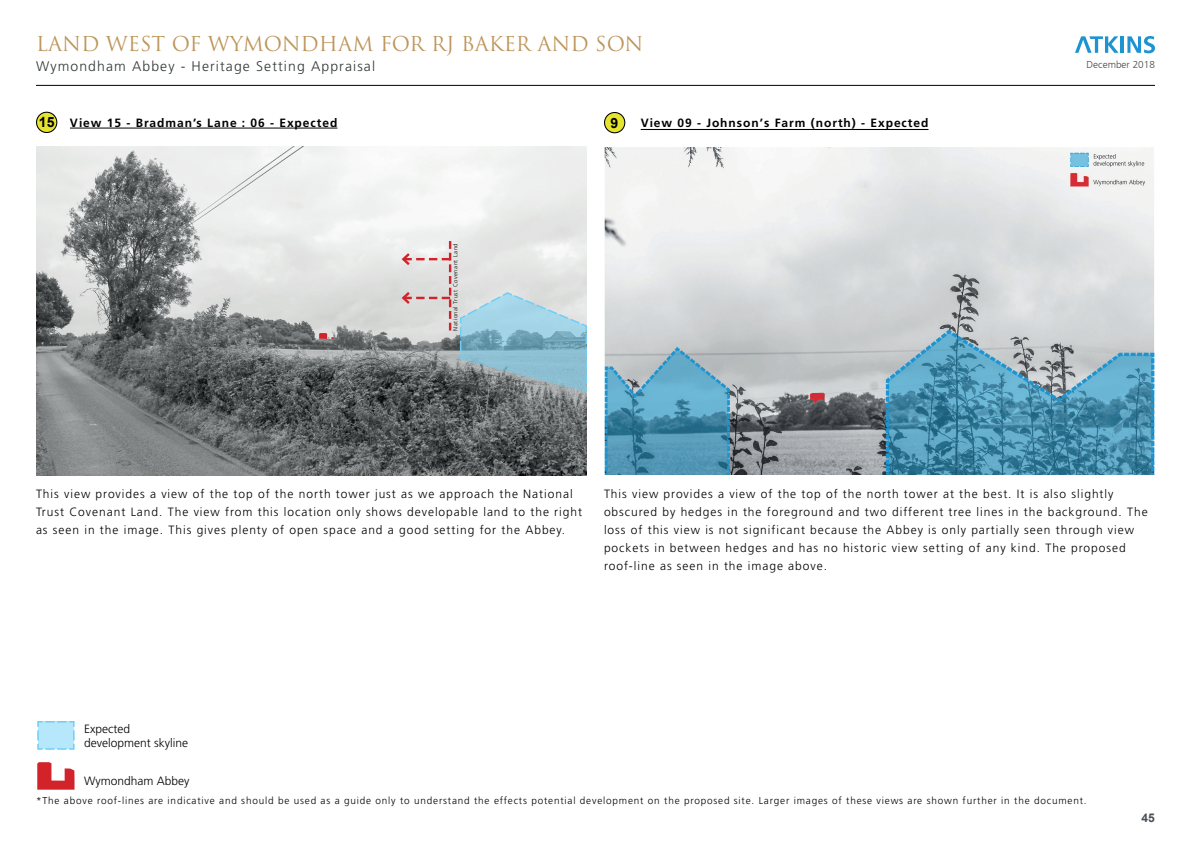
<style>
.page{position:relative;width:1191px;height:842px;background:#fff}
.page>*{position:absolute;margin:0;border:0;box-sizing:border-box;transform-origin:0 0}
.t1{font:20px "Trajan Pro";color:#bd955a}
.t2{font:700 14.1px "Arial";color:#000001}
.t3{font:300 14px "Frutiger LT Std";letter-spacing:.08em;color:#323738}
.t4{font:300 12px/18px "Frutiger LT Std";letter-spacing:.08em;color:#000001}
.t5{font:700 12px "Frutiger LT Std";letter-spacing:.08em;color:#000001}
.t6{font:300 12px/14.4px "Frutiger LT Std";color:#000001}
.t7{font:700 12px "Arial";color:#484f57}
.t8{font:300 10px "Frutiger LT Std";letter-spacing:.08em;color:#000001}
.t9{font:300 10px "Frutiger";color:#4b4c4d}
.t10{font:300 5.9px "Frutiger LT Std";letter-spacing:.08em;color:#000001}
.s1{font-family:"Arial";font-size:14.1px}
</style>
<div class="page">
<hr style="left:36px;top:85px;width:1119px;height:1px;background:#000001">
<svg style="left:1075px;top:36px;width:43px;height:17px"></svg>
<hr style="left:1120px;top:36px;width:3px;height:17px;background:#1d93d2">
<svg style="left:1127px;top:36px;width:28px;height:17px"></svg>
<div style="left:604px;top:112px;width:21px;height:21px;background:#e5e42e;border-radius:50%"></div>
<div style="left:604px;top:112px;width:21px;height:21px;border:1px solid #000001;border-radius:50%"></div>
<hr style="left:640px;top:129px;width:288px;height:1px;background:#000001">
<img style="left:36px;top:147px;width:551px;height:328px">
<svg style="left:319px;top:333px;width:15px;height:6px"></svg>
<svg style="left:459px;top:291px;width:128px;height:102px;background:#97bac7"></svg>
<svg style="left:400px;top:241px;width:51px;height:89px;background:#dfd3d2"></svg>
<hr style="left:70px;top:128px;width:267px;height:1px;background:#000001">
<div style="left:37px;top:112px;width:20px;height:20px;background:#e5e42e;border-radius:50%"></div>
<div style="left:36px;top:112px;width:21px;height:21px;border:1px solid #000001;border-radius:50%"></div>
<svg style="left:37px;top:721px;width:38px;height:29px"></svg>
<svg style="left:37px;top:762px;width:38px;height:28px"></svg>
<svg style="left:604px;top:147px;width:551px;height:328px;background:#b2c4cd"></svg>
<h1 class="t1" style="left:36px;top:31px;width:609px">LAND WEST OF WYMONDHAM FOR RJ BAKER AND SON</h1>
<p class="t3" style="left:36px;top:58px;width:341px">Wymondham Abbey - Heritage Setting Appraisal</p>
<p class="t5" style="left:39px;top:116px;width:300px"><span class="s1">15</span> View 15 - Bradman’s Lane : 06 - Expected</p>
<p class="t10" style="left:452px;top:330px;width:89px;rotate:-90deg">National Trust Covenant Land</p>
<p class="t2" style="left:610px;top:113px;width:9px">9</p>
<p class="t5" style="left:640px;top:116px;width:289px">View 09 - Johnson’s Farm (north) - Expected</p>
<p class="t9" style="left:1086px;top:59px;width:70px">December 2018</p>
<p class="t4" style="left:36px;top:485px;width:547px">This view provides a view of the top of the north tower just as we approach the National<br>Trust Covenant Land. The view from this location only shows developable land to the right as seen in the image. This gives plenty of open space and a good setting for the Abbey.</p>
<p class="t4" style="left:604px;top:485px;width:545px">This view provides a view of the top of the north tower at the best. It is also slightly obscured by hedges in the foreground and two different tree lines in the background. The loss of this view is not significant because the Abbey is only partially seen through view pockets in between hedges and has no historic view setting of any kind. The proposed roof-line as seen in the image above.</p>
<p class="t6" style="left:84px;top:721px;width:106px">Expected development skyline</p>
<p class="t6" style="left:84px;top:774px;width:107px">Wymondham Abbey</p>
<p class="t8" style="left:36px;top:795px;width:1052px">*The above roof-lines are indicative and should be used as a guide only to understand the effects potential development on the proposed site. Larger images of these views are shown further in the document.</p>
<p class="t7" style="left:1141px;top:810px;width:15px">45</p>
</div>
